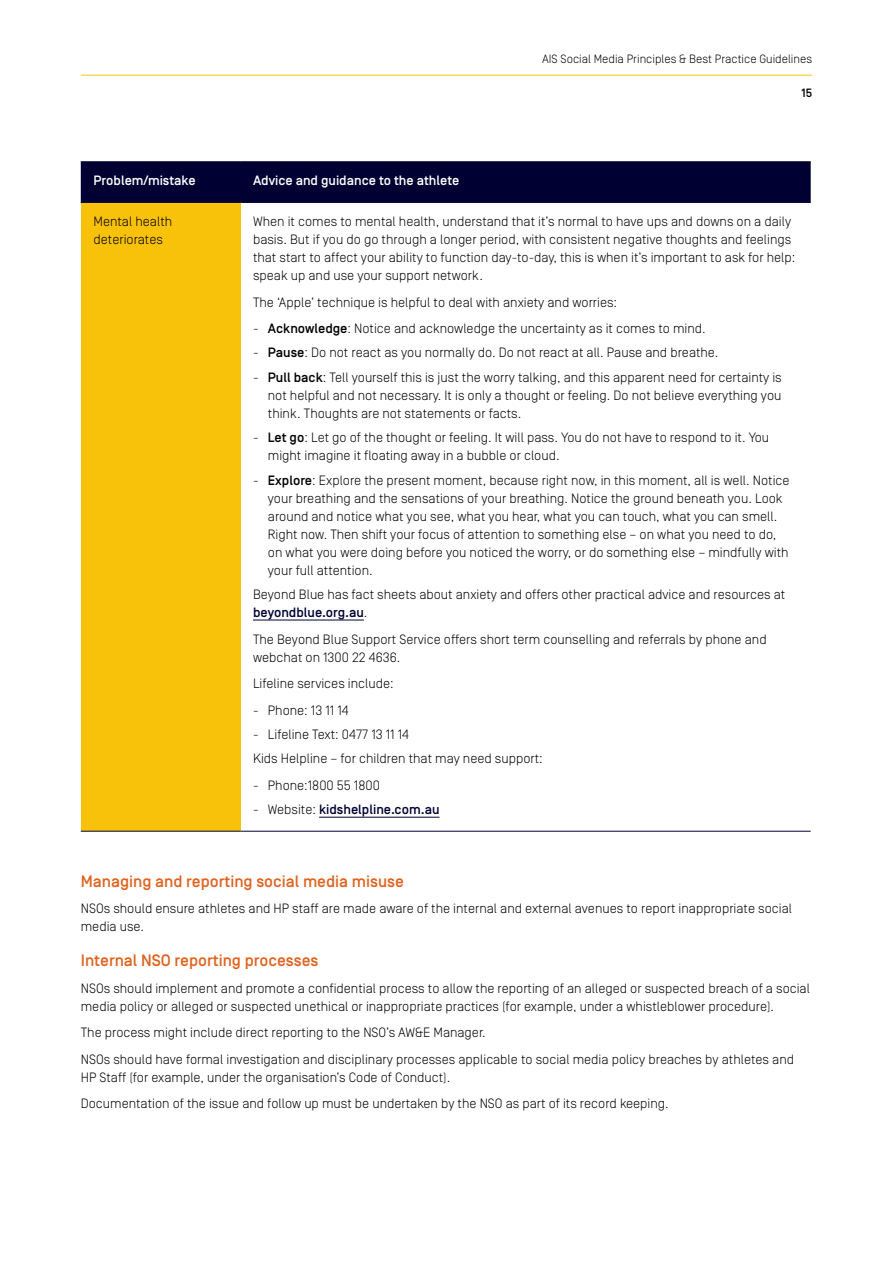
<style>
.page{position:relative;width:893px;height:1263px;background:#fff}
.page>*{position:absolute;margin:0;border:0;box-sizing:border-box;transform-origin:0 0}
.Heading_3{font:500 16.5px "Simplon Norm";color:#df6420}
.Body{font:300 13.5px/18px "Simplon Norm";color:#000}
.Bullets{font:300 13.5px/18px "Simplon Norm";color:#000}
.Body-2{font:500 13.5px "Simplon Norm";color:#fff}
.Bullets-2{font:500 13.5px "Simplon Norm";color:#003}
.t1{font:300 12px "Simplon Norm";color:#000}
.t2{font:500 12px "Simplon Norm";color:#000}
.s1{font-weight:500}
.s2{font-weight:500;color:#003}
.s3{font-weight:300;color:#000}
</style>
<div class="page">
<hr style="left:81px;top:75px;width:731px;height:1px;background:#f9c20a">
<div style="left:81px;top:163px;width:730px;height:39px;background:#003"></div>
<div style="left:81px;top:202px;width:159px;height:629px;background:#f9c20a"></div>
<hr style="left:81px;top:162px;width:159px;height:1px;background:#003">
<hr style="left:240px;top:162px;width:571px;height:1px;background:#003">
<hr style="left:81px;top:202px;width:159px;height:1px;background:#003">
<hr style="left:240px;top:202px;width:571px;height:1px;background:#003">
<hr style="left:81px;top:831px;width:159px;height:1px;background:#003">
<hr style="left:240px;top:831px;width:571px;height:1px;background:#003">
<hr style="left:253px;top:620px;width:111px;height:1px;background:#003">
<hr style="left:319px;top:817px;width:120px;height:1px;background:#003">
<p class="t1" style="left:542px;top:53px;width:271px">AIS Social Media Principles &amp; Best Practice Guidelines</p>
<p class="t2" style="left:802px;top:87px;width:12px">15</p>
<p class="Body-2" style="left:94px;top:174px;width:104px">Problem/mistake</p>
<p class="Body-2" style="left:253px;top:174px;width:208px">Advice and guidance to the athlete</p>
<p class="Body" style="left:94px;top:213px;width:80px">Mental health deteriorates</p>
<p class="Body" style="left:253px;top:213px;width:544px">When it comes to mental health, understand that it’s normal to have ups and downs on a daily basis. But if you do go through a longer period, with consistent negative thoughts and feelings that start to affect your ability to function day-to-day, this is when it’s important to ask for help: speak up and use your support network.</p>
<p class="Body" style="left:253px;top:293px;width:366px">The ‘Apple’ technique is helpful to deal with anxiety and worries:</p>
<p class="Bullets" style="left:253px;top:320px;width:454px">- <span class="s1">Acknowledge</span>: Notice and acknowledge the uncertainty as it comes to mind.</p>
<p class="Bullets" style="left:253px;top:344px;width:467px">- <span class="s1">Pause</span>: Do not react as you normally do. Do not react at all. Pause and breathe.</p>
<p class="Bullets" style="left:268px;top:368px;width:515px;text-align:justify;text-indent:-15px">- <span class="s1">Pull back</span>: Tell yourself this is just the worry talking, and this apparent need for certainty is not helpful and not necessary. It is only a thought or feeling. Do not believe everything you think. Thoughts are not statements or facts.</p>
<p class="Bullets" style="left:268px;top:429px;width:503px;text-indent:-15px">- <span class="s1">Let go</span>: Let go of the thought or feeling. It will pass. You do not have to respond to it. You might imagine it floating away in a bubble or cloud.</p>
<p class="Bullets" style="left:268px;top:471px;width:523px;text-indent:-15px">- <span class="s1">Explore</span>: Explore the present moment, because right now, in this moment, all is well. Notice your breathing and the sensations of your breathing. Notice the ground beneath you. Look around and notice what you see, what you hear, what you can touch, what you can smell.<br>Right now. Then shift your focus of attention to something else – on what you need to do, on what you were doing before you noticed the worry, or do something else – mindfully with your full attention.</p>
<p class="Body" style="left:253px;top:585px;width:534px">Beyond Blue has fact sheets about anxiety and offers other practical advice and resources at <span class="s2">beyondblue.org.au</span>.</p>
<p class="Body" style="left:253px;top:630px;width:515px">The Beyond Blue Support Service offers short term counselling and referrals by phone and webchat on 1300 22 4636.</p>
<p class="Body" style="left:253px;top:674px;width:142px">Lifeline services include:</p>
<p class="Bullets" style="left:253px;top:701px;width:97px">- Phone: 13 11 14</p>
<p class="Bullets" style="left:253px;top:725px;width:158px">- Lifeline Text: 0477 13 11 14</p>
<p class="Body" style="left:253px;top:750px;width:291px">Kids Helpline – for children that may need support:</p>
<p class="Bullets" style="left:253px;top:776px;width:128px">- Phone:1800 55 1800</p>
<p class="Bullets-2" style="left:253px;top:802px;width:188px"><span class="s3">- Website:</span> kidshelpline.com.au</p>
<p class="Heading_3" style="left:81px;top:872px;width:325px">Managing and reporting social media misuse</p>
<p class="Body" style="left:81px;top:900px;width:713px">NSOs should ensure athletes and HP staff are made aware of the internal and external avenues to report inappropriate social media use.</p>
<p class="Heading_3" style="left:81px;top:952px;width:239px">Internal NSO reporting processes</p>
<p class="Body" style="left:81px;top:979px;width:731px">NSOs should implement and promote a confidential process to allow the reporting of an alleged or suspected breach of a social media policy or alleged or suspected unethical or inappropriate practices (for example, under a whistleblower procedure).</p>
<p class="Body" style="left:81px;top:1024px;width:406px">The process might include direct reporting to the NSO’s AW&amp;E Manager.</p>
<p class="Body" style="left:81px;top:1050px;width:715px">NSOs should have formal investigation and disciplinary processes applicable to social media policy breaches by athletes and<br>HP Staff (for example, under the organisation’s Code of Conduct).</p>
<p class="Body" style="left:81px;top:1095px;width:589px">Documentation of the issue and follow up must be undertaken by the NSO as part of its record keeping.</p>
</div>
